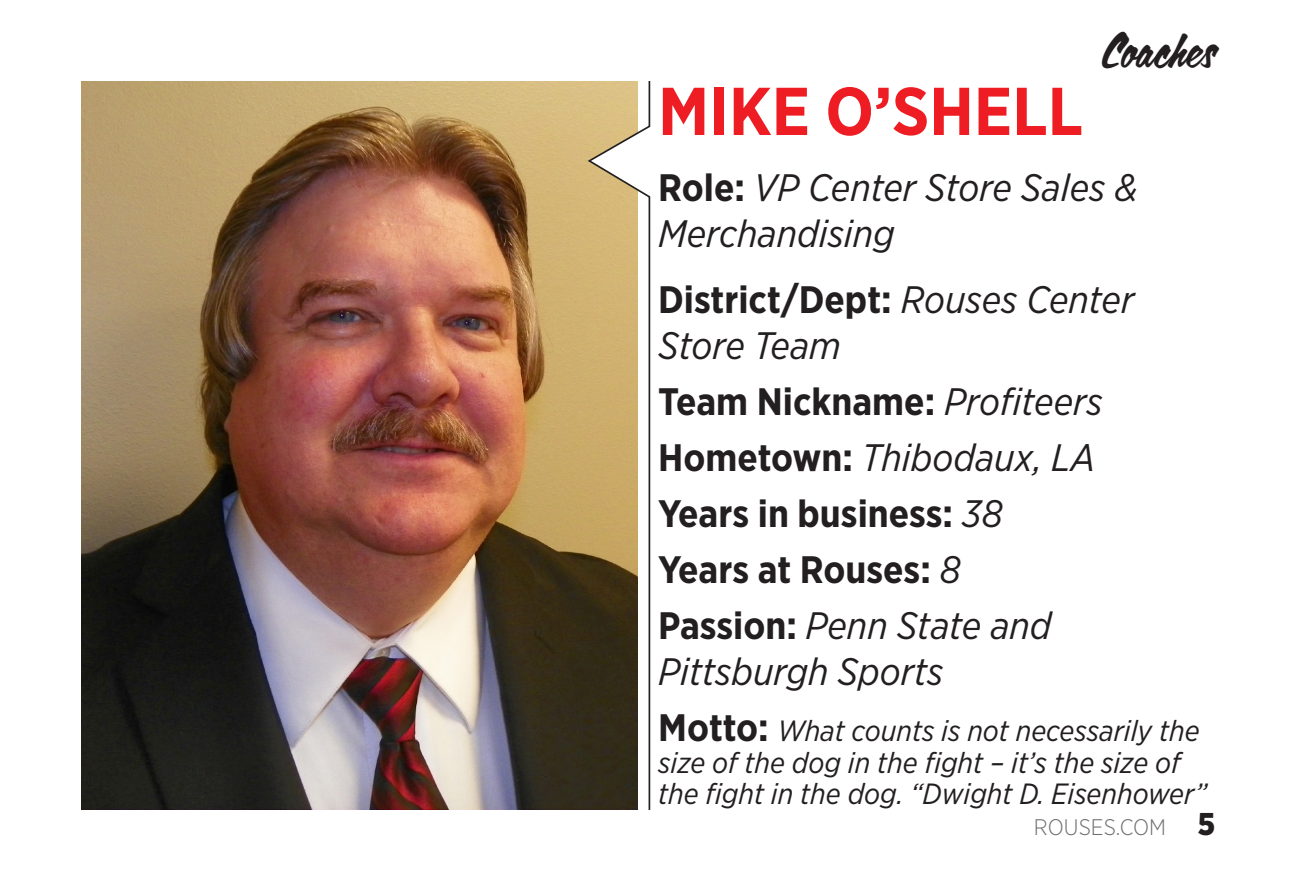
<style>
.page{position:relative;width:1296px;height:891px;background:#fff}
.page>*{position:absolute;margin:0;border:0;box-sizing:border-box;transform-origin:0 0}
.t1{font:700 67.5px "Gotham Narrow";color:#ee1d23}
.t2{font:45px "Calgary Script OT";color:#231f20}
.t3{font:italic 38.25px/45.9px "Gotham Narrow";color:#231f20}
.t4{font:700 38.25px "Gotham Narrow";color:#231f20}
.t5{font:italic 29.25px/31.5px "Gotham Narrow";color:#231f20}
.t6{font:300 22.5px "Gotham Narrow";color:#6c6d70}
.s1{font-weight:700;font-style:normal}
.s2{font-weight:400;font-style:italic}
.s3{font-weight:700;font-style:normal;font-size:38.25px}
.s4{font-weight:900;font-size:31.5px;color:#231f20}
</style>
<div class="page">
<img style="left:81px;top:81px;width:505px;height:729px">
<svg style="left:586px;top:81px;width:65px;height:729px"></svg>
<p class="t2" style="left:1102px;top:21px;width:115px">Coaches</p>
<p class="t1" style="left:658px;top:68px;width:426px">MIKE O’SHELL</p>
<p class="t3" style="left:658px;top:164px;width:481px"><span class="s1">Role:</span> VP Center Store Sales &amp;<br>Merchandising</p>
<p class="t3" style="left:658px;top:276px;width:478px"><span class="s1">District/Dept:</span> Rouses Center<br>Store Team</p>
<p class="t4" style="left:658px;top:377px;width:446px">Team Nickname: <span class="s2">Profiteers</span></p>
<p class="t3" style="left:658px;top:434px;width:439px"><span class="s1">Hometown:</span> Thibodaux, LA</p>
<p class="t4" style="left:658px;top:489px;width:346px">Years in business: <span class="s2">38</span></p>
<p class="t4" style="left:658px;top:545px;width:304px">Years at Rouses: <span class="s2">8</span></p>
<p class="t3" style="left:658px;top:602px;width:395px"><span class="s1">Passion:</span> Penn State and<br>Pittsburgh Sports</p>
<p class="t5" style="left:658px;top:715px;width:551px"><span class="s3">Motto:</span> What counts is not necessarily the size of the dog in the fight – it’s the size of the fight in the dog. “Dwight D. Eisenhower”</p>
<p class="t6" style="left:1034px;top:814px;width:183px">ROUSES.COM <span class="s4">5</span></p>
</div>
